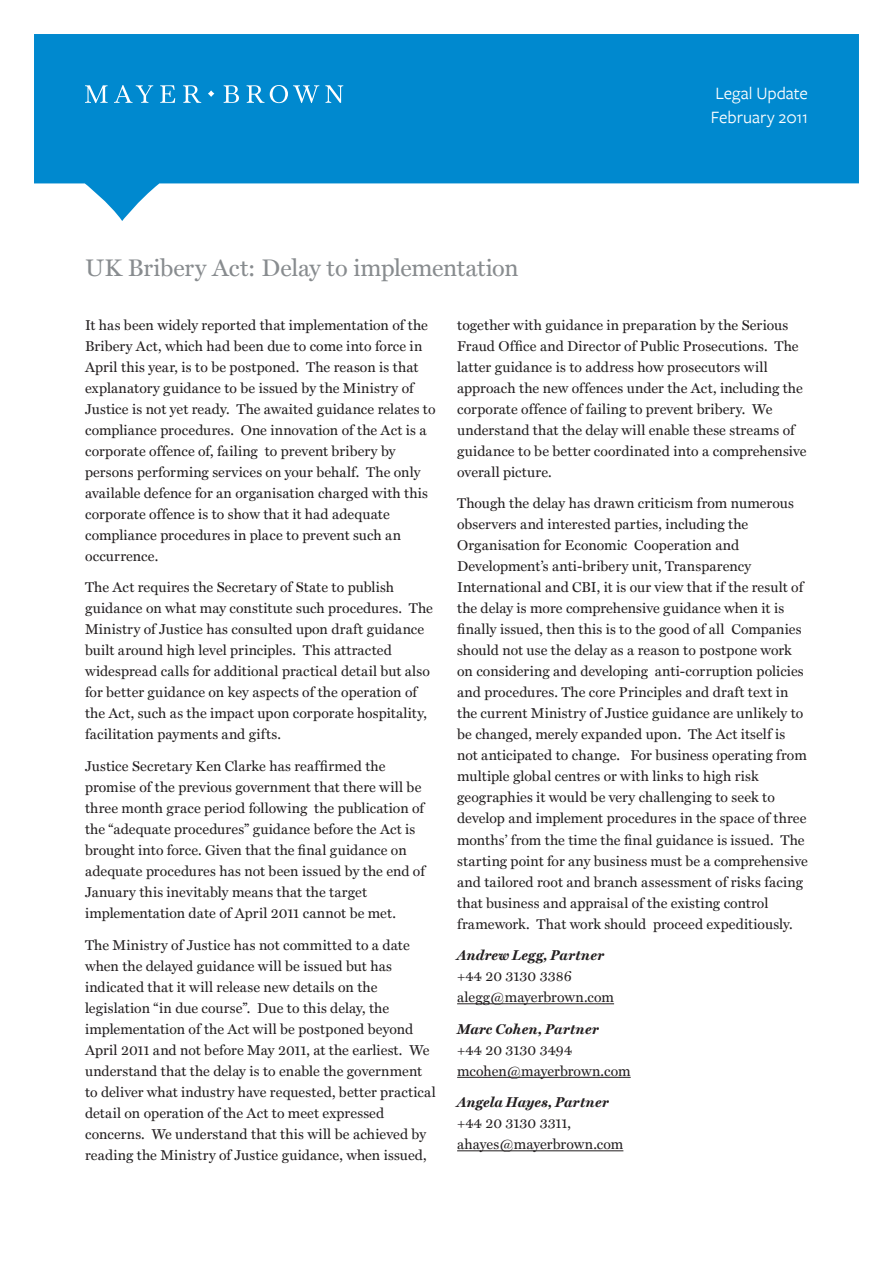
<style>
.page{position:relative;width:893px;height:1263px;background:#fff}
.page>*{position:absolute;margin:0;border:0;box-sizing:border-box;transform-origin:0 0}
.t1{font:24px "Miller Text";letter-spacing:-.01em;color:#888c8f}
.t2{font:18px/24px "Freight Sans";color:#fff}
.t3{font:14.25px/21px "Miller Text";letter-spacing:.01em;color:#231f20}
.t4{font:italic 700 14.25px "Miller Text";letter-spacing:.015em;color:#231f20}
</style>
<div class="page">
<svg style="left:34px;top:34px;width:825px;height:187px;fill:#0089cf"></svg>
<hr style="left:457px;top:1003px;width:157px;height:1px;background:#231f20">
<hr style="left:457px;top:1077px;width:174px;height:1px;background:#231f20">
<hr style="left:457px;top:1150px;width:166px;height:1px;background:#231f20">
<svg style="left:85px;top:85px;width:258px;height:18px;background:#38a2d9"></svg>
<p class="t2" style="left:711px;top:82px;width:99px">Legal Update<br>February 2011</p>
<h1 class="t1" style="left:85px;top:254px;width:435px">UK Bribery Act: Delay to implementation</h1>
<p class="t3" style="left:85px;top:314px;width:352px">It has been widely reported that implementation of the Bribery Act, which had been due to come into force in April this year, is to be postponed. The reason is that explanatory guidance to be issued by the Ministry of Justice is not yet ready. The awaited guidance relates to compliance procedures. One innovation of the Act is a corporate offence of, failing to prevent bribery by persons performing services on your behalf. The only available defence for an organisation charged with this corporate offence is to show that it had adequate compliance procedures in place to prevent such an occurrence.</p>
<p class="t3" style="left:85px;top:577px;width:349px">The Act requires the Secretary of State to publish guidance on what may constitute such procedures. The Ministry of Justice has consulted upon draft guidance built around high level principles. This attracted widespread calls for additional practical detail but also for better guidance on key aspects of the operation of the Act, such as the impact upon corporate hospitality, facilitation payments and gifts.</p>
<p class="t3" style="left:85px;top:755px;width:341px">Justice Secretary Ken Clarke has reaffirmed the promise of the previous government that there will be three month grace period following the publication of the “adequate procedures” guidance before the Act is brought into force. Given that the final guidance on adequate procedures has not been issued by the end of January this inevitably means that the target implementation date of April 2011 cannot be met.</p>
<p class="t3" style="left:85px;top:934px;width:352px">The Ministry of Justice has not committed to a date when the delayed guidance will be issued but has indicated that it will release new details on the legislation “in due course”. Due to this delay, the implementation of the Act will be postponed beyond April 2011 and not before May 2011, at the earliest. We understand that the delay is to enable the government to deliver what industry have requested, better practical detail on operation of the Act to meet expressed concerns. We understand that this will be achieved by reading the Ministry of Justice guidance, when issued,</p>
<p class="t3" style="left:457px;top:314px;width:351px">together with guidance in preparation by the Serious Fraud Office and Director of Public Prosecutions. The latter guidance is to address how prosecutors will approach the new offences under the Act, including the corporate offence of failing to prevent bribery. We understand that the delay will enable these streams of guidance to be better coordinated into a comprehensive overall picture.</p>
<p class="t3" style="left:457px;top:493px;width:352px">Though the delay has drawn criticism from numerous observers and interested parties, including the Organisation for Economic Cooperation and Development’s anti-bribery unit, Transparency International and CBI, it is our view that if the result of the delay is more comprehensive guidance when it is finally issued, then this is to the good of all Companies should not use the delay as a reason to postpone work on considering and developing anti-corruption policies and procedures. The core Principles and draft text in the current Ministry of Justice guidance are unlikely to be changed, merely expanded upon. The Act itself is not anticipated to change. For business operating from multiple global centres or with links to high risk geographies it would be very challenging to seek to develop and implement procedures in the space of three months’ from the time the final guidance is issued. The starting point for any business must be a comprehensive and tailored root and branch assessment of risks facing that business and appraisal of the existing control framework. That work should proceed expeditiously.</p>
<p class="t4" style="left:457px;top:946px;width:149px">Andrew Legg, Partner</p>
<p class="t3" style="left:457px;top:965px;width:158px">+44 20 3130 3386 alegg@mayerbrown.com</p>
<p class="t4" style="left:457px;top:1020px;width:143px">Marc Cohen, Partner</p>
<p class="t3" style="left:457px;top:1039px;width:175px">+44 20 3130 3494 mcohen@mayerbrown.com</p>
<p class="t4" style="left:457px;top:1093px;width:153px">Angela Hayes, Partner</p>
<p class="t3" style="left:457px;top:1112px;width:168px">+44 20 3130 3311, ahayes@mayerbrown.com</p>
</div>
